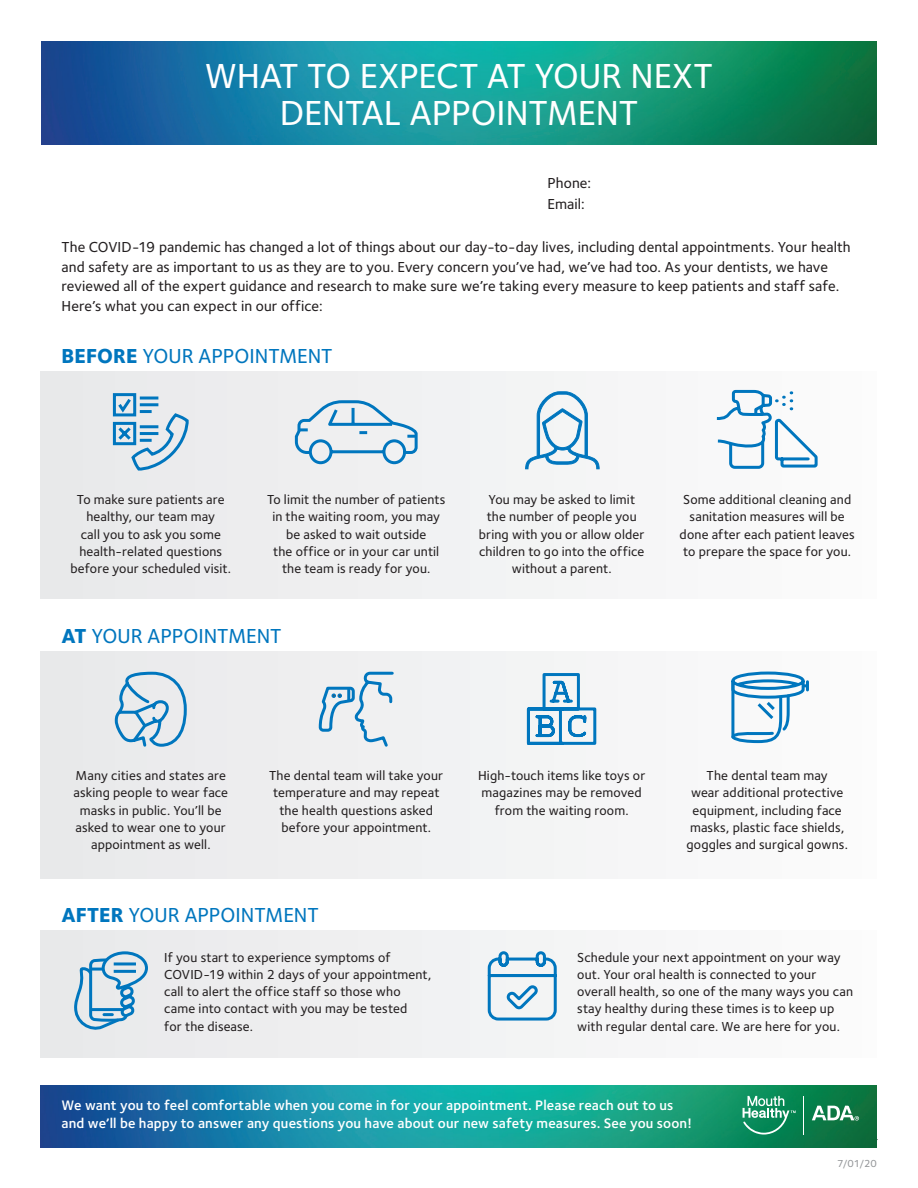
<style>
.page{position:relative;width:918px;height:1188px;background:#fff}
.page>*{position:absolute;margin:0;border:0;box-sizing:border-box;transform-origin:0 0}
.t1{font:500 36px/37.5px "Foundry Sterling";letter-spacing:-.01em;color:#fff;text-align:center}
.t2{font:500 21px "Foundry Sterling";letter-spacing:-.005em;color:#0076be}
.t3{font:500 15px/19.5px "Foundry Sterling";letter-spacing:.005em;color:#231f20}
.t4{font:600 14.25px/18px "Foundry Sterling";letter-spacing:.01em;color:#fff}
.t5{font:500 13.5px/17.2px "Foundry Sterling";letter-spacing:.01em;color:#231f20;text-align:center}
.t6{font:500 10.5px "Foundry Sterling";color:#939598}
.s1{font-weight:800}
</style>
<div class="page">
<img style="left:41px;top:41px;width:836px;height:104px">
<hr style="left:40px;top:1139px;width:838px;height:1px;background:#231f20">
<div style="left:40px;top:651px;width:837px;height:228px;background:#f2f3f4"></div>
<svg style="left:731px;top:671px;width:78px;height:73px"></svg>
<div style="left:40px;top:931px;width:837px;height:126px;background:#f2f3f4"></div>
<img style="left:40px;top:1086px;width:836px;height:62px">
<svg style="left:743px;top:1096px;width:53px;height:39px;background:#3fa37c"></svg>
<svg style="left:812px;top:1106px;width:47px;height:15px"></svg>
<hr style="left:803px;top:1096px;width:1px;height:39px;background:#fff">
<svg style="left:318px;top:671px;width:76px;height:76px"></svg>
<div style="left:40px;top:371px;width:837px;height:228px;background:#f2f3f4"></div>
<svg style="left:294px;top:400px;width:124px;height:65px"></svg>
<svg style="left:716px;top:389px;width:102px;height:80px"></svg>
<svg style="left:525px;top:391px;width:75px;height:79px"></svg>
<svg style="left:73px;top:393px;width:117px;height:637px"></svg>
<svg style="left:526px;top:673px;width:71px;height:72px"></svg>
<svg style="left:487px;top:951px;width:70px;height:70px"></svg>
<h1 class="t1" style="left:205px;top:56px;width:510px">WHAT TO EXPECT AT YOUR NEXT<br>DENTAL APPOINTMENT</h1>
<p class="t3" style="left:548px;top:172px;width:45px;line-height:21px">Phone:<br>Email:</p>
<p class="t3" style="left:62px;top:237px;width:791px">The COVID-19 pandemic has changed a lot of things about our day-to-day lives, including dental appointments. Your health and safety are as important to us as they are to you. Every concern you’ve had, we’ve had too. As your dentists, we have reviewed all of the expert guidance and research to make sure we’re taking every measure to keep patients and staff safe.<br>Here’s what you can expect in our office:</p>
<h2 class="t2" style="left:62px;top:341px;width:273px"><span class="s1">BEFORE</span> YOUR APPOINTMENT</h2>
<p class="t5" style="left:71px;top:490px;width:162px">To make sure patients are healthy, our team may<br>call you to ask you some health-related questions before your scheduled visit.</p>
<p class="t5" style="left:267px;top:490px;width:180px">To limit the number of patients in the waiting room, you may be asked to wait outside<br>the office or in your car until the team is ready for you.</p>
<p class="t5" style="left:479px;top:491px;width:167px">You may be asked to limit the number of people you bring with you or allow older children to go into the office without a parent.</p>
<p class="t5" style="left:680px;top:491px;width:177px">Some additional cleaning and sanitation measures will be done after each patient leaves to prepare the space for you.</p>
<h2 class="t2" style="left:62px;top:621px;width:222px"><span class="s1">AT</span> YOUR APPOINTMENT</h2>
<p class="t5" style="left:73px;top:767px;width:156px">Many cities and states are asking people to wear face masks in public. You’ll be asked to wear one to your appointment as well.</p>
<p class="t5" style="left:269px;top:767px;width:176px">The dental team will take your temperature and may repeat the health questions asked before your appointment.</p>
<p class="t5" style="left:478px;top:767px;width:169px">High-touch items like toys or magazines may be removed from the waiting room.</p>
<p class="t5" style="left:686px;top:767px;width:163px">The dental team may<br>wear additional protective equipment, including face masks, plastic face shields, goggles and surgical gowns.</p>
<h2 class="t2" style="left:62px;top:900px;width:259px"><span class="s1">AFTER</span> YOUR APPOINTMENT</h2>
<p class="t5" style="left:164px;top:948px;width:268px;text-align:left">If you start to experience symptoms of COVID-19 within 2 days of your appointment, call to alert the office staff so those who came into contact with you may be tested<br>for the disease.</p>
<p class="t5" style="left:577px;top:948px;width:277px;text-align:left">Schedule your next appointment on your way out. Your oral health is connected to your overall health, so one of the many ways you can stay healthy during these times is to keep up with regular dental care. We are here for you.</p>
<p class="t4" style="left:62px;top:1096px;width:632px">We want you to feel comfortable when you come in for your appointment. Please reach out to us and we’ll be happy to answer any questions you have about our new safety measures. See you soon!</p>
<p class="t6" style="left:837px;top:1156px;width:41px">7/01/20</p>
</div>
